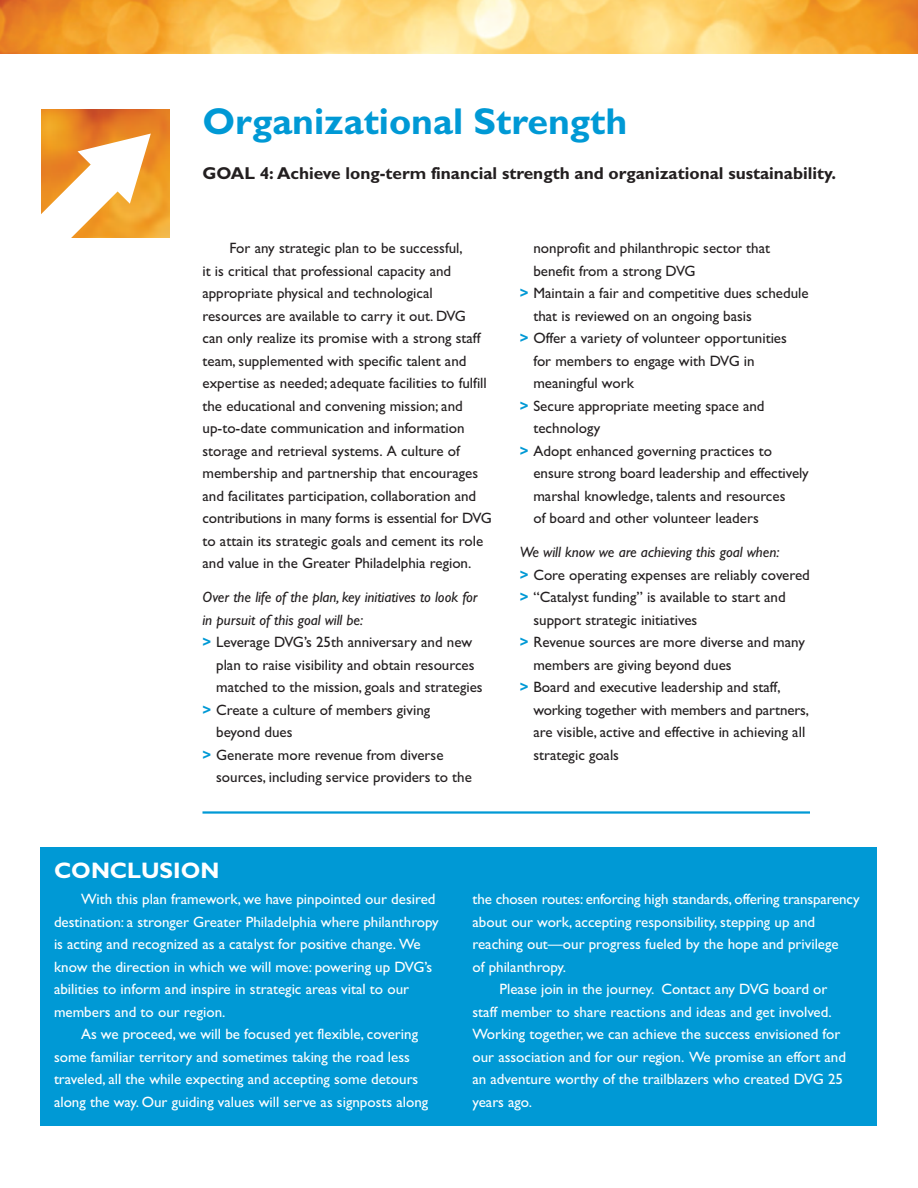
<style>
.page{position:relative;width:918px;height:1188px;background:#fff}
.page>*{position:absolute;margin:0;border:0;box-sizing:border-box;transform-origin:0 0}
.t1{font:700 37.5px "Gill Sans";color:#0099d5}
.t2{font:700 22.5px "Gill Sans";color:#fff}
.t3{font:700 17.25px "Gill Sans";color:#231f20}
.t4{font:15px/22.5px "Gill Sans";color:#231f20}
.t5{font:15px/22.5px "Gill Sans";color:#fff}
.t6{font:italic 15px "Gill Sans";color:#231f20}
.s1{font-weight:700;color:#0099d5}
</style>
<div class="page">
<img style="left:42px;top:109px;width:128px;height:129px">
<div style="left:40px;top:848px;width:838px;height:278px;background:#0099d5"></div>
<hr style="left:202px;top:811px;width:608px;height:3px;background:#0099d5">
<svg style="left:41px;top:134px;width:110px;height:104px"></svg>
<img style="left:0;top:0;width:918px;height:54px">
<h1 class="t1" style="left:202px;top:107px;width:426px">Organizational Strength</h1>
<p class="t3" style="left:202px;top:166px;width:635px">GOAL 4: Achieve long-term financial strength and organizational sustainability.</p>
<p class="t4" style="left:202px;top:237px;width:291px;text-indent:27px">For any strategic plan to be successful,<br>it is critical that professional capacity and appropriate physical and technological resources are available to carry it out. DVG<br>can only realize its promise with a strong staff team, supplemented with specific talent and expertise as needed; adequate facilities to fulfill the educational and convening mission; and up-to-date communication and information storage and retrieval systems. A culture of membership and partnership that encourages and facilitates participation, collaboration and contributions in many forms is essential for DVG to attain its strategic goals and cement its role and value in the Greater Philadelphia region.</p>
<p class="t6" style="left:202px;top:591px;width:277px">Over the life of the plan, key initiatives to look for</p>
<p class="t6" style="left:202px;top:614px;width:162px">in pursuit of this goal will be:</p>
<p class="t4" style="left:202px;top:631px;width:271px"><span class="s1">&gt;</span> Leverage DVG’s 25th anniversary and new</p>
<p class="t4" style="left:216px;top:653px;width:260px">plan to raise visibility and obtain resources</p>
<p class="t4" style="left:216px;top:676px;width:268px">matched to the mission, goals and strategies</p>
<p class="t4" style="left:202px;top:698px;width:229px"><span class="s1">&gt;</span> Create a culture of members giving</p>
<p class="t4" style="left:216px;top:721px;width:78px">beyond dues</p>
<p class="t4" style="left:202px;top:743px;width:243px"><span class="s1">&gt;</span> Generate more revenue from diverse</p>
<p class="t4" style="left:216px;top:766px;width:257px">sources, including service providers to the</p>
<p class="t4" style="left:533px;top:237px;width:238px">nonprofit and philanthropic sector that</p>
<p class="t4" style="left:533px;top:259px;width:164px">benefit from a strong DVG</p>
<p class="t4" style="left:520px;top:282px;width:290px"><span class="s1">&gt;</span> Maintain a fair and competitive dues schedule</p>
<p class="t4" style="left:533px;top:304px;width:220px">that is reviewed on an ongoing basis</p>
<p class="t4" style="left:520px;top:327px;width:269px"><span class="s1">&gt;</span> Offer a variety of volunteer opportunities</p>
<p class="t4" style="left:533px;top:349px;width:223px">for members to engage with DVG in</p>
<p class="t4" style="left:533px;top:372px;width:102px">meaningful work</p>
<p class="t4" style="left:520px;top:394px;width:246px"><span class="s1">&gt;</span> Secure appropriate meeting space and</p>
<p class="t4" style="left:533px;top:417px;width:68px">technology</p>
<p class="t4" style="left:520px;top:439px;width:254px"><span class="s1">&gt;</span> Adopt enhanced governing practices to</p>
<p class="t4" style="left:533px;top:462px;width:277px">ensure strong board leadership and effectively</p>
<p class="t4" style="left:533px;top:484px;width:254px">marshal knowledge, talents and resources</p>
<p class="t4" style="left:533px;top:507px;width:227px">of board and other volunteer leaders</p>
<p class="t6" style="left:520px;top:546px;width:261px">We will know we are achieving this goal when:</p>
<p class="t4" style="left:520px;top:563px;width:292px"><span class="s1">&gt;</span> Core operating expenses are reliably covered</p>
<p class="t4" style="left:520px;top:586px;width:268px"><span class="s1">&gt;</span> “Catalyst funding” is available to start and</p>
<p class="t4" style="left:533px;top:608px;width:165px">support strategic initiatives</p>
<p class="t4" style="left:520px;top:631px;width:287px"><span class="s1">&gt;</span> Revenue sources are more diverse and many</p>
<p class="t4" style="left:533px;top:653px;width:200px">members are giving beyond dues</p>
<p class="t4" style="left:520px;top:676px;width:262px"><span class="s1">&gt;</span> Board and executive leadership and staff,</p>
<p class="t4" style="left:533px;top:698px;width:277px">working together with members and partners,</p>
<p class="t4" style="left:533px;top:721px;width:273px">are visible, active and effective in achieving all</p>
<p class="t4" style="left:533px;top:743px;width:87px">strategic goals</p>
<h2 class="t2" style="left:54px;top:862px;width:167px">CONCLUSION</h2>
<p class="t5" style="left:54px;top:888px;width:386px;text-indent:27px">With this plan framework, we have pinpointed our desired destination: a stronger Greater Philadelphia where philanthropy is acting and recognized as a catalyst for positive change. We know the direction in which we will move: powering up DVG’s abilities to inform and inspire in strategic areas vital to our members and to our region.</p>
<p class="t5" style="left:54px;top:1023px;width:376px;text-indent:27px">As we proceed, we will be focused yet flexible, covering some familiar territory and sometimes taking the road less traveled, all the while expecting and accepting some detours along the way. Our guiding values will serve as signposts along</p>
<p class="t5" style="left:472px;top:888px;width:389px">the chosen routes: enforcing high standards, offering transparency</p>
<p class="t5" style="left:472px;top:910px;width:344px">about our work, accepting responsibility, stepping up and</p>
<p class="t5" style="left:472px;top:933px;width:368px">reaching out—our progress fueled by the hope and privilege</p>
<p class="t5" style="left:472px;top:955px;width:95px">of philanthropy.</p>
<p class="t5" style="left:500px;top:978px;width:329px">Please join in the journey. Contact any DVG board or</p>
<p class="t5" style="left:472px;top:1000px;width:361px">staff member to share reactions and ideas and get involved.</p>
<p class="t5" style="left:472px;top:1023px;width:369px">Working together, we can achieve the success envisioned for</p>
<p class="t5" style="left:472px;top:1045px;width:375px">our association and for our region. We promise an effort and</p>
<p class="t5" style="left:472px;top:1068px;width:372px">an adventure worthy of the trailblazers who created DVG 25</p>
<p class="t5" style="left:472px;top:1090px;width:61px">years ago.</p>
</div>
